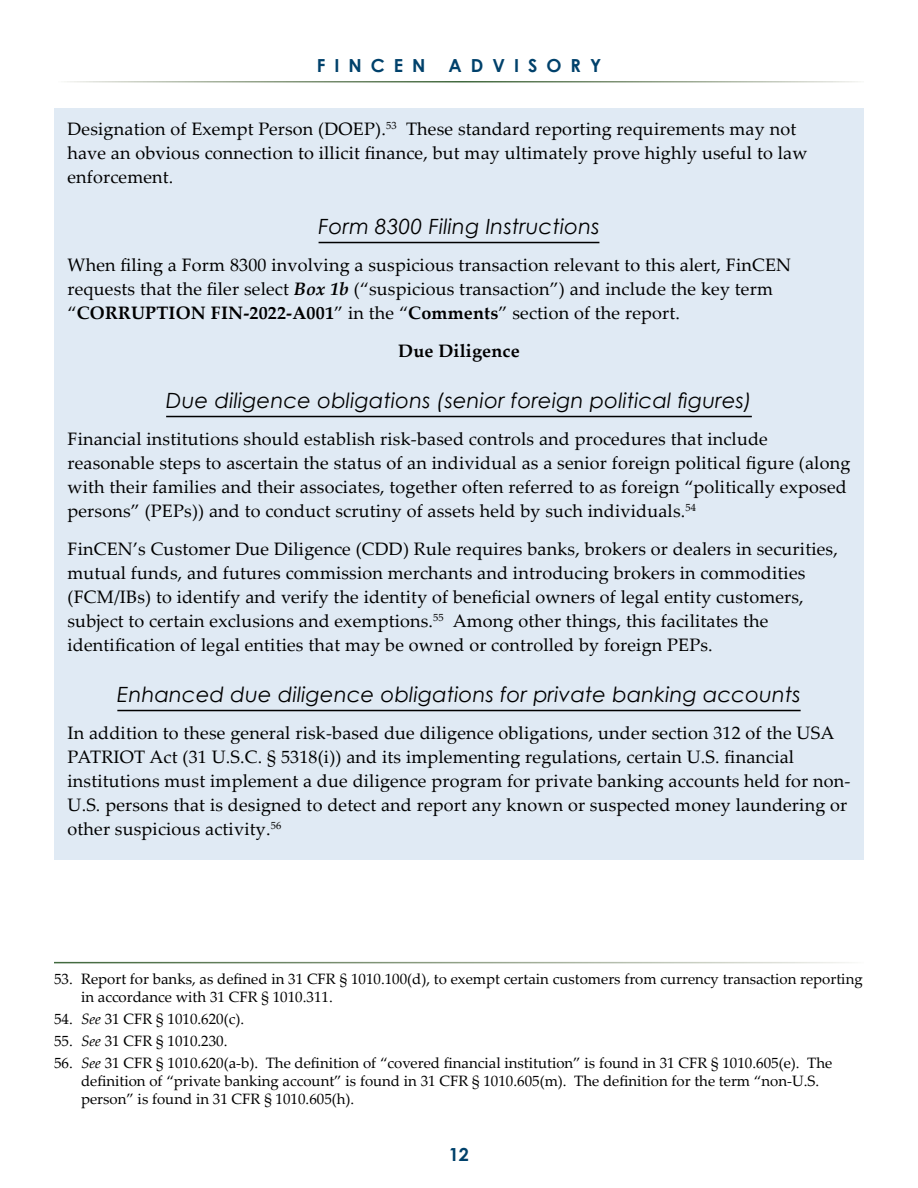
<style>
.page{position:relative;width:918px;height:1188px;background:#fff}
.page>*{position:absolute;margin:0;border:0;box-sizing:border-box;transform-origin:0 0}
.Guidance_Sub_Sub_Hea{font:italic 21px "Century Gothic";letter-spacing:.01em;color:#000}
.Guidance_text{font:18px/24px "Palatino Linotype";letter-spacing:.01em;color:#000}
.t1{font:700 18px "Century Gothic";letter-spacing:.5em;color:#00416b}
.Guidance_center{font:700 18px "Palatino Linotype";letter-spacing:.01em;color:#000}
.t2{font:15px/18px "Palatino Linotype";color:#000}
.s1{font-weight:700;font-style:italic}
.s2{font-weight:700}
.s3{font-style:italic}
</style>
<div class="page">
<div style="left:54px;top:108px;width:810px;height:752px;background:#e0eaf4"></div>
<hr style="left:319px;top:242px;width:280px;height:1px;background:#000">
<hr style="left:166px;top:416px;width:586px;height:1px;background:#000">
<hr style="left:117px;top:710px;width:684px;height:1px;background:#000">
<p class="t1" style="left:317px;top:52px;width:110px">FINCEN</p>
<p class="t1" style="left:449px;top:52px;width:154px">ADVISORY</p>
<p class="Guidance_text" style="left:67px;top:116px;width:741px">Designation of Exempt Person (DOEP).<sup>53</sup> These standard reporting requirements may not have an obvious connection to illicit finance, but may ultimately prove highly useful to law enforcement.</p>
<h4 class="Guidance_Sub_Sub_Hea" style="left:318px;top:211px;width:283px">Form 8300 Filing Instructions</h4>
<p class="Guidance_text" style="left:68px;top:252px;width:725px">When filing a Form 8300 involving a suspicious transaction relevant to this alert, FinCEN requests that the filer select <span class="s1">Box 1b</span> (“suspicious transaction”) and include the key term “<span class="s2">CORRUPTION FIN-2022-A001</span>” in the “<span class="s2">Comments</span>” section of the report.</p>
<p class="Guidance_center" style="left:398px;top:338px;width:123px">Due Diligence</p>
<h4 class="Guidance_Sub_Sub_Hea" style="left:166px;top:385px;width:587px">Due diligence obligations (senior foreign political figures)</h4>
<p class="Guidance_text" style="left:68px;top:426px;width:784px">Financial institutions should establish risk-based controls and procedures that include reasonable steps to ascertain the status of an individual as a senior foreign political figure (along with their families and their associates, together often referred to as foreign “politically exposed persons” (PEPs)) and to conduct scrutiny of assets held by such individuals.<sup>54</sup></p>
<p class="Guidance_text" style="left:68px;top:536px;width:772px">FinCEN’s Customer Due Diligence (CDD) Rule requires banks, brokers or dealers in securities, mutual funds, and futures commission merchants and introducing brokers in commodities (FCM/IBs) to identify and verify the identity of beneficial owners of legal entity customers, subject to certain exclusions and exemptions.<sup>55</sup> Among other things, this facilitates the identification of legal entities that may be owned or controlled by foreign PEPs.</p>
<h4 class="Guidance_Sub_Sub_Hea" style="left:117px;top:679px;width:685px">Enhanced due diligence obligations for private banking accounts</h4>
<p class="Guidance_text" style="left:68px;top:720px;width:785px">In addition to these general risk-based due diligence obligations, under section 312 of the USA PATRIOT Act (31 U.S.C. § 5318(i)) and its implementing regulations, certain U.S. financial institutions must implement a due diligence program for private banking accounts held for non-U.S. persons that is designed to detect and report any known or suspected money laundering or other suspicious activity.<sup>56</sup></p>
<p class="t2" style="left:81px;top:969px;width:783px;text-indent:-27px">53. Report for banks, as defined in 31 CFR § 1010.100(d), to exempt certain customers from currency transaction reporting in accordance with 31 CFR § 1010.311.</p>
<p class="t2" style="left:54px;top:1009px;width:192px">54. <span class="s3">See</span> 31 CFR § 1010.620(c).</p>
<p class="t2" style="left:54px;top:1031px;width:175px">55. <span class="s3">See</span> 31 CFR § 1010.230.</p>
<p class="t2" style="left:81px;top:1053px;width:753px;text-indent:-27px">56. <span class="s3">See</span> 31 CFR § 1010.620(a-b). The definition of “covered financial institution” is found in 31 CFR § 1010.605(e). The definition of “private banking account” is found in 31 CFR § 1010.605(m). The definition for the term “non-U.S. person” is found in 31 CFR § 1010.605(h).</p>
<p class="t1" style="left:449px;top:1141px;width:22px">12</p>
</div>
